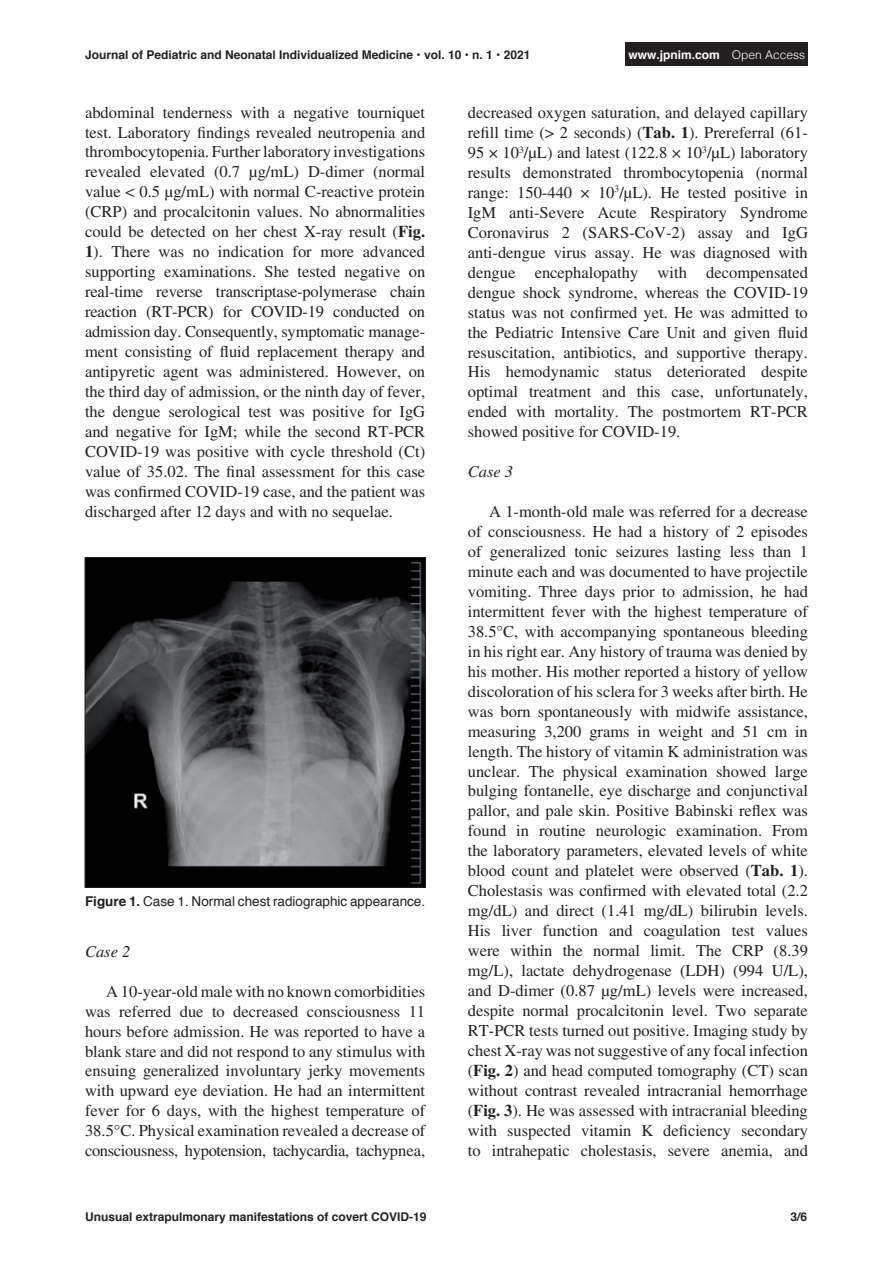
<style>
.page{position:relative;width:893px;height:1263px;background:#fff}
.page>*{position:absolute;margin:0;border:0;box-sizing:border-box;transform-origin:0 0}
.Body1{font:16.5px/20px "Times LT Std";color:#231f20;text-align:justify}
.Heading3{font:italic 16.5px "Times LT Std";color:#231f20}
.t1{font:13.5px "Helvetica";color:#231f20}
.Footer_Right{font:700 12px "Helvetica";color:#231f20}
.Footer_Left{font:700 12px "Helvetica";color:#231f20}
.Heading2{font:700 12px "Helvetica";color:#fff}
.Page_Right{font:700 12px "Helvetica";color:#231f20}
.s1{font-weight:300}
.s2{font-weight:700}
</style>
<div class="page">
<div style="left:626px;top:43px;width:182px;height:23px;background:#231f20"></div>
<img style="left:87px;top:559px;width:337px;height:327px">
<div style="left:85px;top:557px;width:341px;height:331px;border:1px solid #231f20"></div>
<p class="Footer_Right" style="left:85px;top:45px;width:447px">Journal of Pediatric and Neonatal Individualized Medicine • vol. 10 • n. 1 • 2021</p>
<p class="Heading2" style="left:629px;top:45px;width:178px">www.jpnim.com <span class="s1">Open Access</span></p>
<p class="Body1" style="left:85px;top:102px;width:342px">abdominal tenderness with a negative tourniquet test. Laboratory findings revealed neutropenia and thrombocytopenia. Further laboratory investigations revealed elevated (0.7 μg/mL) D-dimer (normal value &lt; 0.5 μg/mL) with normal C-reactive protein (CRP) and procalcitonin values. No abnormalities could be detected on her chest X-ray result (<span class="s2">Fig.<br>1</span>). There was no indication for more advanced supporting examinations. She tested negative on real-time reverse transcriptase-polymerase chain reaction (RT-PCR) for COVID-19 conducted on admission day. Consequently, symptomatic manage&shy;ment consisting of fluid replacement therapy and antipyretic agent was administered. However, on the third day of admission, or the ninth day of fever, the dengue serological test was positive for IgG and negative for IgM; while the second RT-PCR COVID-19 was positive with cycle threshold (Ct) value of 35.02. The final assessment for this case was confirmed COVID-19 case, and the patient was discharged after 12 days and with no sequelae.</p>
<p class="Body1" style="left:468px;top:102px;width:342px">decreased oxygen saturation, and delayed capillary refill time (&gt; 2 seconds) (<span class="s2">Tab. 1</span>). Prereferral (61- 95 × 10<sup>3</sup>/µL) and latest (122.8 × 10<sup>3</sup>/µL) laboratory results demonstrated thrombocytopenia (normal range: 150-440 × 10<sup>3</sup>/µL). He tested positive in IgM anti-Severe Acute Respiratory Syndrome Coronavirus 2 (SARS-CoV-2) assay and IgG anti-dengue virus assay. He was diagnosed with dengue encephalopathy with decompensated dengue shock syndrome, whereas the COVID-19 status was not confirmed yet. He was admitted to the Pediatric Intensive Care Unit and given fluid resuscitation, antibiotics, and supportive therapy.<br>His hemodynamic status deteriorated despite optimal treatment and this case, unfortunately, ended with mortality. The postmortem RT-PCR showed positive for COVID-19.</p>
<p class="Heading3" style="left:468px;top:463px;width:47px">Case 3</p>
<p class="Body1" style="left:468px;top:501px;width:342px;text-indent:21px">A 1-month-old male was referred for a decrease of consciousness. He had a history of 2 episodes of generalized tonic seizures lasting less than 1 minute each and was documented to have projectile vomiting. Three days prior to admission, he had intermittent fever with the highest temperature of 38.5°C, with accompanying spontaneous bleeding in his right ear. Any history of trauma was denied by his mother. His mother reported a history of yellow discoloration of his sclera for 3 weeks after birth. He was born spontaneously with midwife assistance, measuring 3,200 grams in weight and 51 cm in length. The history of vitamin K administration was unclear. The physical examination showed large bulging fontanelle, eye discharge and conjunctival pallor, and pale skin. Positive Babinski reflex was found in routine neurologic examination. From the laboratory parameters, elevated levels of white blood count and platelet were observed (<span class="s2">Tab. 1</span>).<br>Cholestasis was confirmed with elevated total (2.2 mg/dL) and direct (1.41 mg/dL) bilirubin levels.<br>His liver function and coagulation test values were within the normal limit. The CRP (8.39 mg/L), lactate dehydrogenase (LDH) (994 U/L), and D-dimer (0.87 μg/mL) levels were increased, despite normal procalcitonin level. Two separate RT-PCR tests turned out positive. Imaging study by chest X-ray was not suggestive of any focal infection (<span class="s2">Fig. 2</span>) and head computed tomography (CT) scan without contrast revealed intracranial hemorrhage (<span class="s2">Fig. 3</span>). He was assessed with intracranial bleeding with suspected vitamin K deficiency secondary to intrahepatic cholestasis, severe anemia, and</p>
<p class="t1" style="left:85px;top:890px;width:342px"><span class="s2">Figure 1.</span> Case 1. Normal chest radiographic appearance.</p>
<p class="Heading3" style="left:85px;top:942px;width:47px">Case 2</p>
<p class="Body1" style="left:85px;top:981px;width:342px;text-indent:21px">A 10-year-old male with no known comorbidities was referred due to decreased consciousness 11 hours before admission. He was reported to have a blank stare and did not respond to any stimulus with ensuing generalized involuntary jerky movements with upward eye deviation. He had an intermittent fever for 6 days, with the highest temperature of 38.5°C. Physical examination revealed a decrease of consciousness, hypotension, tachycardia, tachypnea,</p>
<p class="Footer_Left" style="left:85px;top:1207px;width:343px">Unusual extrapulmonary manifestations of covert COVID-19</p>
<p class="Page_Right" style="left:790px;top:1207px;width:18px">3/6</p>
</div>
